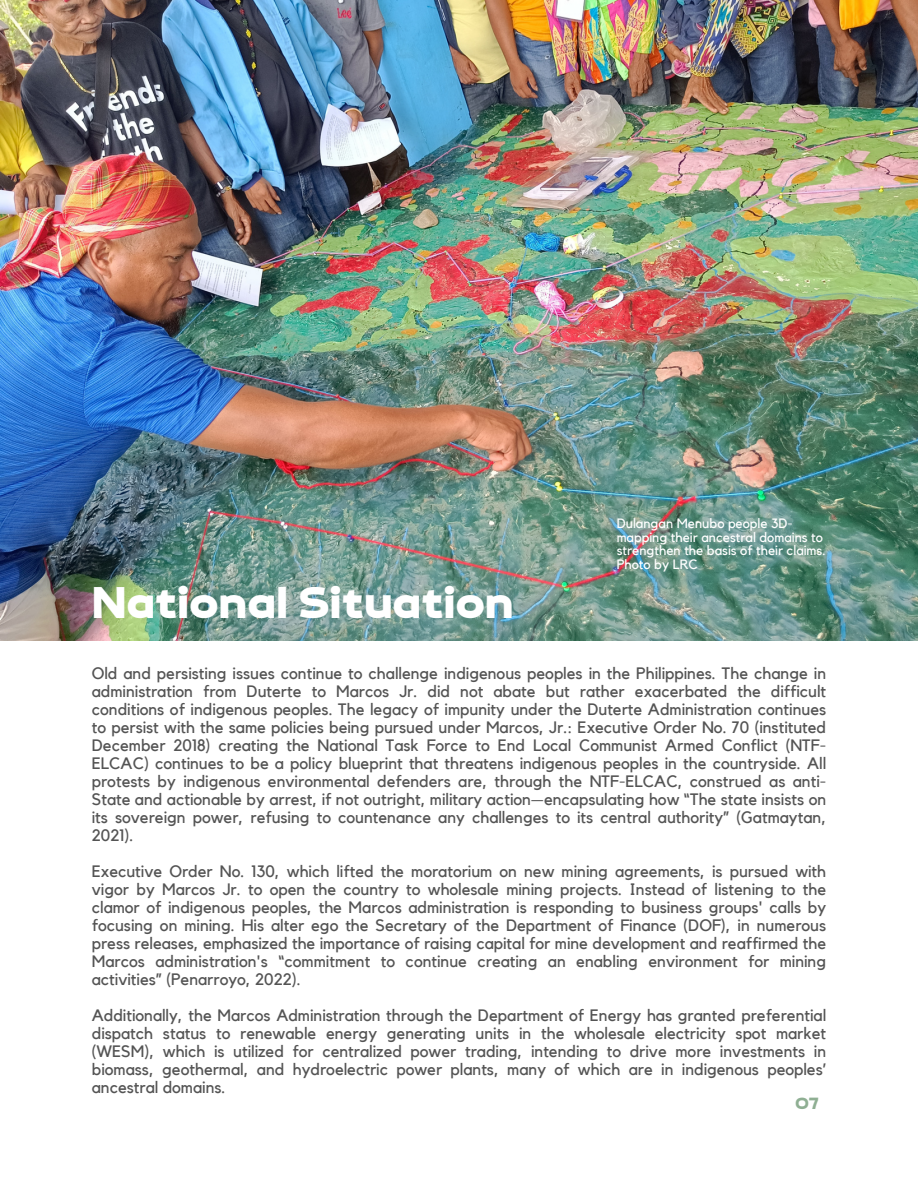
<style>
.page{position:relative;width:918px;height:1188px;background:#fff}
.page>*{position:absolute;margin:0;border:0;box-sizing:border-box;transform-origin:0 0}
.t1{font:900 45px "Brinnan";color:#fff}
.t2{font:16.5px/18px "Kollektif";color:#545454;text-align:justify}
.t3{font:900 16.5px "Brinnan";color:#8faf93}
.t4{font:13.5px/13.5px "Kollektif";color:#fff}
</style>
<div class="page">
<img style="left:0;top:0;width:918px;height:640px">
<p class="t1" style="left:92px;top:578px;width:424px">National Situation</p>
<p class="t4" style="left:617px;top:517px;width:210px">Dulangan Menubo people 3D&shy;mapping their ancestral domains to strengthen the basis of their claims.<br>Photo by LRC</p>
<p class="t2" style="left:92px;top:665px;width:736px">Old and persisting issues continue to challenge indigenous peoples in the Philippines. The change in administration from Duterte to Marcos Jr. did not abate but rather exacerbated the difficult conditions of indigenous peoples. The legacy of impunity under the Duterte Administration continues to persist with the same policies being pursued under Marcos, Jr.: Executive Order No. 70 (instituted December 2018) creating the National Task Force to End Local Communist Armed Conflict (NTF-ELCAC) continues to be a policy blueprint that threatens indigenous peoples in the countryside. All protests by indigenous environmental defenders are, through the NTF-ELCAC, construed as anti-State and actionable by arrest, if not outright, military action—encapsulating how “The state insists on its sovereign power, refusing to countenance any challenges to its central authority” (Gatmaytan, 2021).</p>
<p class="t2" style="left:92px;top:863px;width:736px">Executive Order No. 130, which lifted the moratorium on new mining agreements, is pursued with vigor by Marcos Jr. to open the country to wholesale mining projects. Instead of listening to the clamor of indigenous peoples, the Marcos administration is responding to business groups' calls by focusing on mining. His alter ego the Secretary of the Department of Finance (DOF), in numerous press releases, emphasized the importance of raising capital for mine development and reaffirmed the Marcos administration's “commitment to continue creating an enabling environment for mining activities” (Penarroyo, 2022).</p>
<p class="t2" style="left:92px;top:1007px;width:736px">Additionally, the Marcos Administration through the Department of Energy has granted preferential dispatch status to renewable energy generating units in the wholesale electricity spot market (WESM), which is utilized for centralized power trading, intending to drive more investments in biomass, geothermal, and hydroelectric power plants, many of which are in indigenous peoples’ ancestral domains.</p>
<p class="t3" style="left:796px;top:1095px;width:25px">07</p>
</div>
